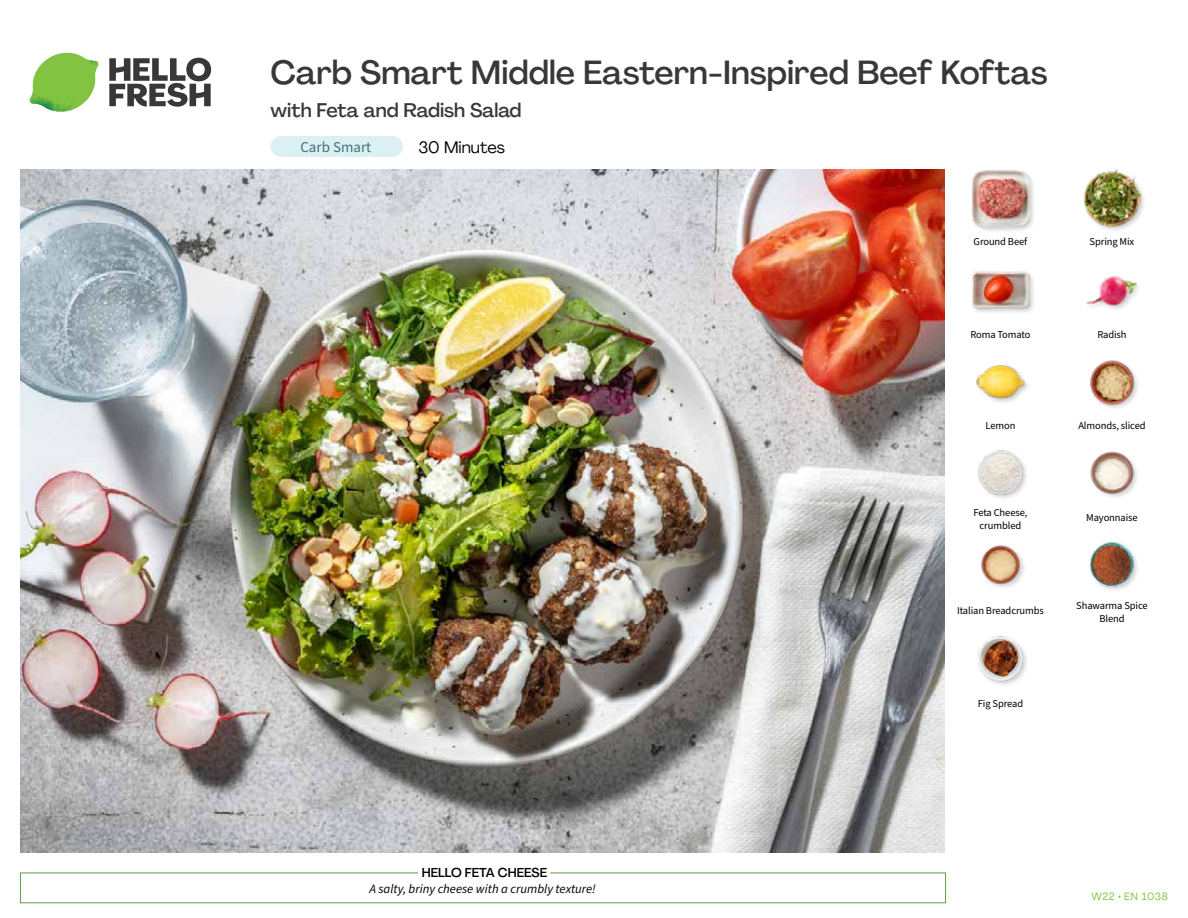
<style>
.page{position:relative;width:1188px;height:918px;background:#fff}
.page>*{position:absolute;margin:0;border:0;box-sizing:border-box;transform-origin:0 0}
.t1{font:500 33px "Agrandir";color:#383839}
.t2{font:500 19.5px "Agrandir";color:#383839}
.t3{font:16.5px "Agrandir";color:#000}
.t4{font:15px "Source Sans Pro";color:#43717b}
.t5{font:italic 12.75px "Source Sans Pro";color:#000}
.t6{font:500 12.75px "Agrandir";color:#000}
.t7{font:10.5px/13.5px "Source Sans Pro";letter-spacing:-.01em;color:#000;text-align:center}
.t8{font:10.5px "Agrandir";letter-spacing:.05em;color:#82c341}
</style>
<div class="page">
<svg style="left:109px;top:57px;width:102px;height:50px"></svg>
<svg style="left:34px;top:53px;width:62px;height:40px"></svg>
<img style="left:67px;top:53px;width:32px;height:26px">
<img style="left:33px;top:75px;width:59px;height:11px">
<img style="left:29px;top:79px;width:61px;height:33px">
<img style="left:65px;top:86px;width:27px;height:25px">
<div style="left:20px;top:873px;width:926px;height:30px;border:1px solid #609f43"></div>
<div style="left:418px;top:865px;width:132px;height:15px;background:#fff"></div>
<img style="left:21px;top:170px;width:924px;height:682px">
<img style="left:978px;top:636px;width:49px;height:49px">
<img style="left:1089px;top:542px;width:49px;height:48px">
<img style="left:981px;top:545px;width:43px;height:43px">
<img style="left:1090px;top:451px;width:47px;height:46px">
<img style="left:978px;top:450px;width:49px;height:48px">
<img style="left:1090px;top:360px;width:48px;height:48px">
<img style="left:976px;top:365px;width:52px;height:38px">
<img style="left:1086px;top:276px;width:53px;height:33px">
<div style="left:971px;top:270px;width:65px;height:45px;background:#000;opacity:.2"></div>
<img style="left:972px;top:270px;width:57px;height:45px">
<div style="left:1083px;top:169px;width:64px;height:64px;background:#000;opacity:.2"></div>
<img style="left:1083px;top:170px;width:58px;height:57px">
<div style="left:971px;top:170px;width:65px;height:63px;background:#000;opacity:.2"></div>
<img style="left:972px;top:170px;width:57px;height:57px">
<div style="left:271px;top:136px;width:132px;height:21px;background:#dbf0f2;border-radius:10px"></div>
<h1 class="t1" style="left:271px;top:52px;width:779px">Carb Smart Middle Eastern-Inspired Beef Koftas</h1>
<h2 class="t2" style="left:271px;top:98px;width:252px">with Feta and Radish Salad</h2>
<h3 class="t3" style="left:418px;top:137px;width:88px">30 Minutes</h3>
<h3 class="t4" style="left:300px;top:137px;width:72px">Carb Smart</h3>
<p class="t7" style="left:974px;top:235px;width:55px">Ground Beef</p>
<p class="t7" style="left:1090px;top:235px;width:46px">Spring Mix</p>
<p class="t7" style="left:970px;top:329px;width:62px">Roma Tomato</p>
<p class="t7" style="left:1097px;top:329px;width:31px">Radish</p>
<p class="t7" style="left:986px;top:419px;width:31px">Lemon</p>
<p class="t7" style="left:1078px;top:419px;width:69px">Almonds, sliced</p>
<p class="t7" style="left:973px;top:506px;width:56px">Feta Cheese, crumbled</p>
<p class="t7" style="left:1086px;top:511px;width:53px">Mayonnaise</p>
<p class="t7" style="left:957px;top:604px;width:88px">Italian Breadcrumbs</p>
<p class="t7" style="left:1076px;top:599px;width:73px">Shawarma Spice<br>Blend</p>
<p class="t7" style="left:978px;top:697px;width:47px">Fig Spread</p>
<p class="t6" style="left:422px;top:864px;width:127px">HELLO FETA CHEESE</p>
<p class="t5" style="left:369px;top:880px;width:228px">A salty, briny cheese with a crumbly texture!</p>
<p class="t8" style="left:1091px;top:890px;width:78px">W22 • EN 1038</p>
</div>
